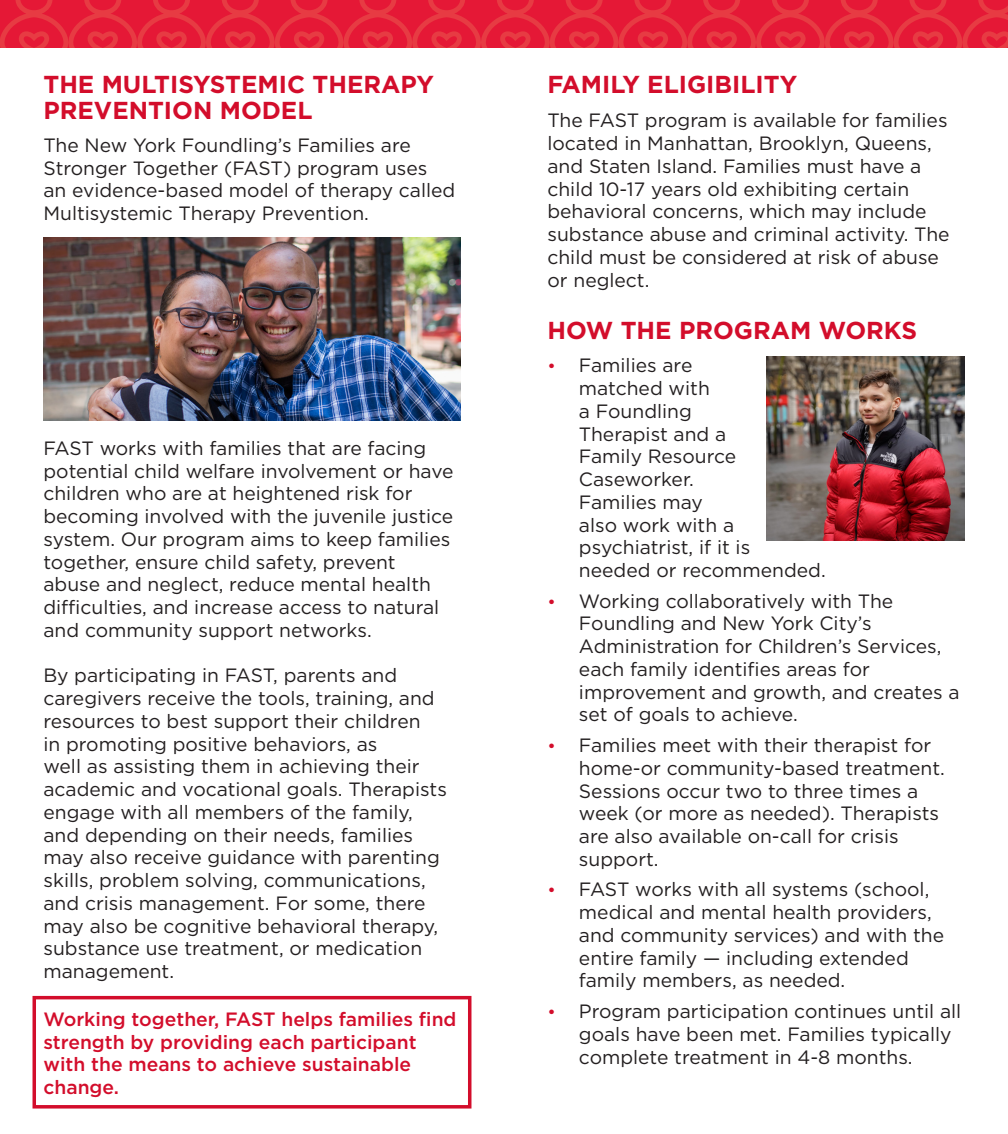
<style>
.page{position:relative;width:1008px;height:1134px;background:#fff}
.page>*{position:absolute;margin:0;border:0;box-sizing:border-box;transform-origin:0 0}
.t1{font:700 24.5px/26.2px "Gotham";color:#d30d2b}
.t2{font:19.25px/22.8px "Gotham";color:#231f20}
.t3{font:500 19.25px/22.8px "Gotham";color:#d30d2b}
.s1{font-size:17.5px;color:#d30d2b}
</style>
<div class="page">
<svg style="left:0;top:0;width:1008px;height:47px"></svg>
<img style="left:43px;top:238px;width:418px;height:183px">
<img style="left:766px;top:357px;width:199px;height:183px">
<div style="left:33px;top:996px;width:438px;height:113px;border:4px solid #d30d2b"></div>
<p class="t1" style="left:43px;top:70px;width:392px">THE MULTISYSTEMIC THERAPY<br>PREVENTION MODEL</p>
<p class="t2" style="left:43px;top:133px;width:413px">The New York Foundling’s Families are Stronger Together (FAST) program uses<br>an evidence-based model of therapy called Multisystemic Therapy Prevention.</p>
<p class="t2" style="left:43px;top:436px;width:412px">FAST works with families that are facing potential child welfare involvement or have children who are at heightened risk for becoming involved with the juvenile justice system. Our program aims to keep families together, ensure child safety, prevent abuse and neglect, reduce mental health difficulties, and increase access to natural and community support networks.</p>
<p class="t2" style="left:43px;top:664px;width:405px">By participating in FAST, parents and caregivers receive the tools, training, and resources to best support their children<br>in promoting positive behaviors, as<br>well as assisting them in achieving their academic and vocational goals. Therapists engage with all members of the family, and depending on their needs, families may also receive guidance with parenting skills, problem solving, communications, and crisis management. For some, there may also be cognitive behavioral therapy, substance use treatment, or medication management.</p>
<p class="t3" style="left:43px;top:1007px;width:415px">Working together, FAST helps families find strength by providing each participant with the means to achieve sustainable change.</p>
<p class="t1" style="left:547px;top:70px;width:251px">FAMILY ELIGIBILITY</p>
<p class="t2" style="left:547px;top:109px;width:404px">The FAST program is available for families located in Manhattan, Brooklyn, Queens, and Staten Island. Families must have a child 10-17 years old exhibiting certain behavioral concerns, which may include substance abuse and criminal activity. The child must be considered at risk of abuse or neglect.</p>
<p class="t1" style="left:547px;top:317px;width:371px">HOW THE PROGRAM WORKS</p>
<p class="t2" style="left:579px;top:354px;width:248px;text-indent:-32px"><span class="s1">•</span> Families are<br>matched with<br>a Foundling<br>Therapist and a<br>Family Resource<br>Caseworker.<br>Families may<br>also work with a psychiatrist, if it is needed or recommended.</p>
<p class="t2" style="left:579px;top:589px;width:382px;text-indent:-32px"><span class="s1">•</span> Working collaboratively with The Foundling and New York City’s Administration for Children’s Services, each family identifies areas for improvement and growth, and creates a set of goals to achieve.</p>
<p class="t2" style="left:579px;top:734px;width:367px;text-indent:-32px"><span class="s1">•</span> Families meet with their therapist for home-or community-based treatment.<br>Sessions occur two to three times a week (or more as needed). Therapists are also available on-call for crisis support.</p>
<p class="t2" style="left:579px;top:878px;width:367px;text-indent:-32px"><span class="s1">•</span> FAST works with all systems (school, medical and mental health providers, and community services) and with the entire family — including extended family members, as needed.</p>
<p class="t2" style="left:579px;top:1000px;width:384px;text-indent:-32px"><span class="s1">•</span> Program participation continues until all goals have been met. Families typically complete treatment in 4-8 months.</p>
</div>
